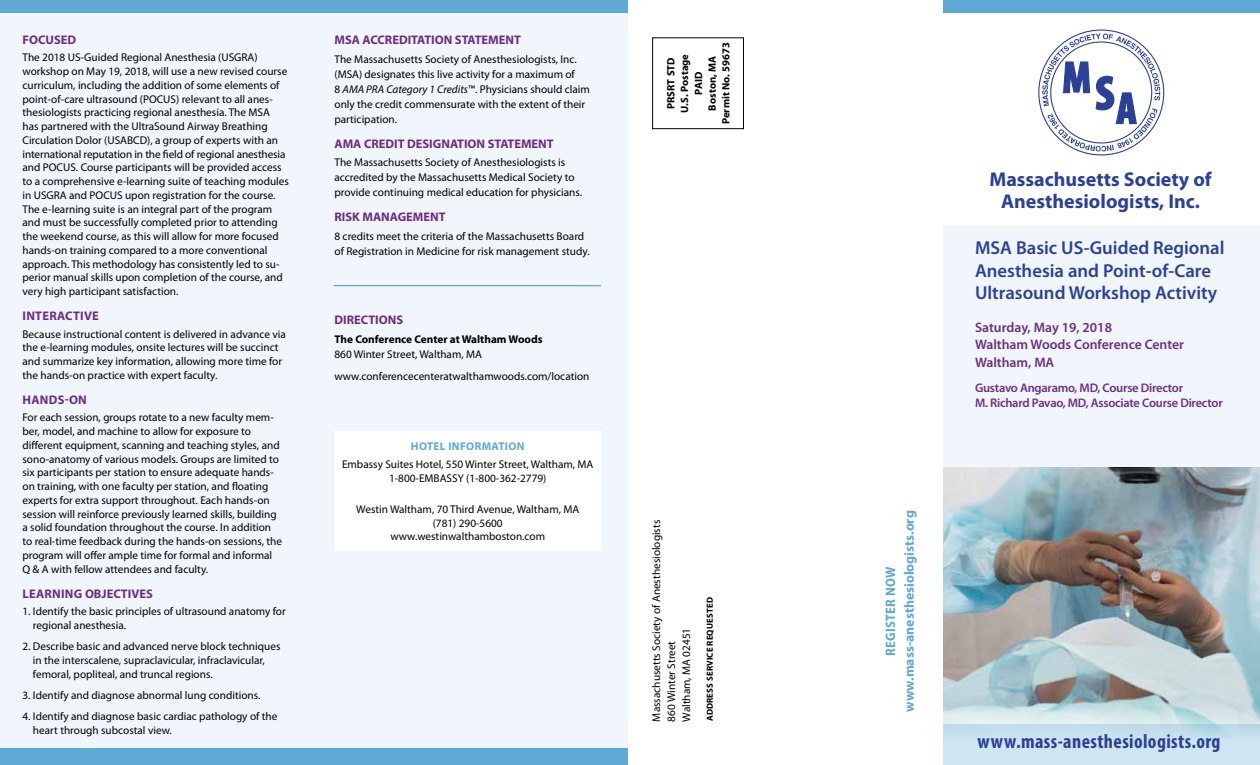
<style>
.page{position:relative;width:1260px;height:765px;background:#fff}
.page>*{position:absolute;margin:0;border:0;box-sizing:border-box;transform-origin:0 0}
.Head1_Blue{font:700 20px/22.5px "Myriad Pro";color:#2a4197;text-align:center}
.t1{font:700 condensed 20px "Myriad Pro";letter-spacing:.02em;color:#2a4197}
.Head1_Blue-2{font:600 18.75px/22.5px "Myriad Pro";color:#2a4197}
.Text{font:600 13.75px "Myriad Pro";color:#6d2d84}
.Head2_GreenUppercase{font:700 13.75px "Myriad Pro";color:#60a8d6}
.Head2_GreenUppercase-2{font:700 semi-condensed 13.75px "Myriad Pro";letter-spacing:.02em;color:#60a8d6}
.Head3{font:700 12.5px "Myriad Pro";color:#6d2d84}
.Text-2{font:600 12.5px "Myriad Pro";letter-spacing:-.02em;color:#6d2d84}
.Head3-2{font:700 12.5px "Myriad Pro";letter-spacing:.02em;color:#6d2d84}
.Text-3{font:11.25px/13.8px "Myriad Pro";color:#000}
.Text-4{font:700 11.25px/15px "Myriad Pro";color:#000}
.t2{font:700 11.25px "Myriad Pro";letter-spacing:.03em;color:#60a8d6}
.t3{font:700 10.62px/13.8px "Myriad Pro";color:#000;text-align:center}
.Text-5{font:700 8.75px "Myriad Pro";letter-spacing:.02em;color:#000}
.s1{font-style:italic}
.s2{font-weight:400}
</style>
<div class="page">
<div style="left:944px;top:227px;width:316px;height:245px;background:#f0f6fc"></div>
<div style="left:0;top:4px;width:627px;height:753px;background:#f0f6fc"></div>
<svg style="left:1042px;top:34px;width:118px;height:118px"></svg>
<div style="left:0;top:749px;width:627px;height:16px;background:#60a8d6"></div>
<div style="left:0;top:0;width:627px;height:13px;background:#60a8d6"></div>
<div style="left:652px;top:38px;width:92px;height:91px;border:1px solid #000"></div>
<div style="left:334px;top:431px;width:267px;height:120px;background:#fff"></div>
<img style="left:944px;top:467px;width:316px;height:257px">
<div style="left:944px;top:724px;width:316px;height:41px;background:linear-gradient(to bottom,#c1ddeb,#d4e8f5)"></div>
<hr style="left:334px;top:285px;width:267px;height:1px;background:#60a8d6">
<div style="left:944px;top:0;width:316px;height:13px;background:#60a8d6"></div>
<p class="Head3" style="left:22px;top:33px;width:55px">FOCUSED</p>
<p class="Text-3" style="left:22px;top:51px;width:268px">The 2018 US-Guided Regional Anesthesia (USGRA) workshop on May 19, 2018, will use a new revised course curriculum, including the addition of some elements of point-of-care ultrasound (POCUS) relevant to all anes&shy;thesiologists practicing regional anesthesia. The MSA<br>has partnered with the UltraSound Airway Breathing Circulation Dolor (USABCD), a group of experts with an international reputation in the field of regional anesthesia and POCUS. Course participants will be provided access to a comprehensive e-learning suite of teaching modules in USGRA and POCUS upon registration for the course.<br>The e-learning suite is an integral part of the program and must be successfully completed prior to attending the weekend course, as this will allow for more focused hands-on training compared to a more conventional approach. This methodology has consistently led to su&shy;perior manual skills upon completion of the course, and very high participant satisfaction.</p>
<p class="Head3-2" style="left:23px;top:309px;width:78px">INTERACTIVE</p>
<p class="Text-3" style="left:22px;top:327px;width:265px">Because instructional content is delivered in advance via the e-learning modules, onsite lectures will be succinct and summarize key information, allowing more time for the hands-on practice with expert faculty.</p>
<p class="Head3" style="left:23px;top:393px;width:66px">HANDS-ON</p>
<p class="Text-3" style="left:22px;top:411px;width:261px">For each session, groups rotate to a new faculty mem&shy;ber, model, and machine to allow for exposure to different equipment, scanning and teaching styles, and sono-anatomy of various models. Groups are limited to six participants per station to ensure adequate hands&shy;on training, with one faculty per station, and floating experts for extra support throughout. Each hands-on session will reinforce previously learned skills, building a solid foundation throughout the course. In addition to real-time feedback during the hands-on sessions, the program will offer ample time for formal and informal Q &amp; A with fellow attendees and faculty.</p>
<p class="Head3" style="left:23px;top:586px;width:132px">LEARNING OBJECTIVES</p>
<p class="Text-3" style="left:33px;top:605px;width:254px;text-indent:-10px">1. Identify the basic principles of ultrasound anatomy for regional anesthesia.</p>
<p class="Text-3" style="left:33px;top:640px;width:249px;text-indent:-10px">2. Describe basic and advanced nerve block techniques in the interscalene, supraclavicular, infraclavicular, femoral, popliteal, and truncal regions.</p>
<p class="Text-3" style="left:22px;top:688px;width:239px">3. Identify and diagnose abnormal lung conditions.</p>
<p class="Text-3" style="left:33px;top:710px;width:246px;text-indent:-10px">4. Identify and diagnose basic cardiac pathology of the heart through subcostal view.</p>
<p class="Head3" style="left:335px;top:33px;width:188px">MSA ACCREDITATION STATEMENT</p>
<p class="Text-3" style="left:335px;top:52px;width:257px;line-height:15px">The Massachusetts Society of Anesthesiologists, Inc. (MSA) designates this live activity for a maximum of<br>8 <span class="s1">AMA PRA Category 1 Credits</span>™. Physicians should claim only the credit commensurate with the extent of their participation.</p>
<p class="Head3" style="left:335px;top:136px;width:221px">AMA CREDIT DESIGNATION STATEMENT</p>
<p class="Text-3" style="left:335px;top:155px;width:249px;line-height:15px">The Massachusetts Society of Anesthesiologists is accredited by the Massachusetts Medical Society to provide continuing medical education for physicians.</p>
<p class="Head3" style="left:335px;top:210px;width:113px">RISK MANAGEMENT</p>
<p class="Text-3" style="left:335px;top:229px;width:257px;line-height:15px">8 credits meet the criteria of the Massachusetts Board of Registration in Medicine for risk management study.</p>
<p class="Head3" style="left:335px;top:313px;width:70px">DIRECTIONS</p>
<p class="Text-4" style="left:335px;top:331px;width:210px">The Conference Center at Waltham Woods<br><span class="s2">860 Winter Street, Waltham, MA</span></p>
<p class="Text-3" style="left:335px;top:370px;width:257px">www.conferencecenteratwalthamwoods.com/location</p>
<p class="t2" style="left:411px;top:440px;width:115px">HOTEL INFORMATION</p>
<p class="Text-3" style="left:342px;top:458px;width:253px;text-align:center">Embassy Suites Hotel, 550 Winter Street, Waltham, MA<br>1-800-EMBASSY (1-800-362-2779)</p>
<p class="Text-3" style="left:356px;top:503px;width:225px;text-align:center">Westin Waltham, 70 Third Avenue, Waltham, MA (781) 290-5600 www.westinwalthamboston.com</p>
<p class="t3" style="left:664px;top:124px;width:83px;rotate:-90deg">PRSRT STD<br>U.S. Postage<br>PAID<br>Boston, MA<br>Permit No. 59673</p>
<p class="Text-3" style="left:649px;top:722px;width:203px;line-height:15px;rotate:-90deg">Massachusetts Society of Anesthesiologists<br>860 Winter Street<br>Waltham, MA 02451</p>
<p class="Text-5" style="left:705px;top:721px;width:126px;rotate:-90deg">ADDRESS SERVICE REQUESTED</p>
<p class="Head2_GreenUppercase-2" style="left:883px;top:656px;width:91px;rotate:-90deg">REGISTER NOW</p>
<p class="Head2_GreenUppercase" style="left:901px;top:712px;width:203px;rotate:-90deg">www.mass-anesthesiologists.org</p>
<p class="Head1_Blue" style="left:989px;top:168px;width:224px">Massachusetts Society of<br>Anesthesiologists, Inc.</p>
<p class="Head1_Blue-2" style="left:975px;top:237px;width:251px">MSA Basic US-Guided Regional<br>Anesthesia and Point-of-Care<br>Ultrasound Workshop Activity</p>
<p class="Text" style="left:975px;top:319px;width:139px">Saturday, May 19, 2018</p>
<p class="Text" style="left:975px;top:337px;width:211px">Waltham Woods Conference Center</p>
<p class="Text" style="left:975px;top:354px;width:81px">Waltham, MA</p>
<p class="Text-2" style="left:975px;top:380px;width:210px">Gustavo Angaramo, MD, Course Director</p>
<p class="Text-2" style="left:975px;top:395px;width:249px">M. Richard Pavao, MD, Associate Course Director</p>
<p class="t1" style="left:978px;top:728px;width:244px">www.mass-anesthesiologists.org</p>
</div>
